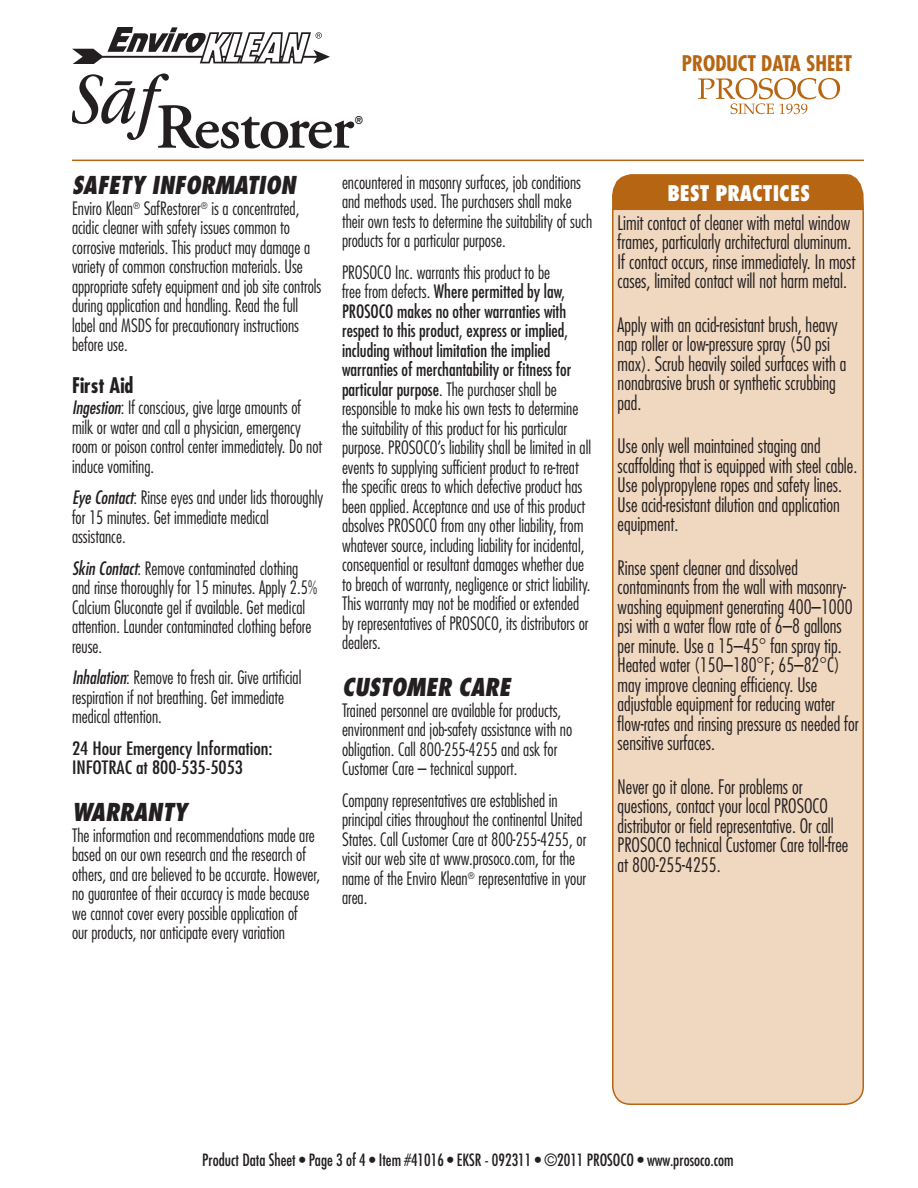
<style>
.page{position:relative;width:918px;height:1188px;background:#fff}
.page>*{position:absolute;margin:0;border:0;box-sizing:border-box;transform-origin:0 0}
._04_Section_Header{font:italic 800 condensed 24px "Futura Std";color:#231f20}
.t1{font:700 condensed 21px "Futura Std";color:#b66512}
._10_Side_Box_Header{font:800 condensed 21px "Futura Std";color:#fff}
._05_Sub-Header{font:700 condensed 21px "Futura Std";color:#231f20}
._11_Side_Box_Body_Co{font:300 condensed 19.5px/19.5px "Futura Std";color:#231f20}
._06_Body_Copy{font:300 condensed 18px/19.5px "Futura Std";color:#231f20}
._06_Body_Copy-2{font:condensed 18px/19.5px "Futura Std";color:#231f20;scale:1.1 1}
._99_Item_Box{font:condensed 16.5px "Futura Std";color:#231f20}
._02_5_Product_Name_2{font:800 10.5px "Futura Std";color:#231f20;scale:.91 1}
.s1{font-weight:400;font-style:italic}
.s2{font-weight:400}
</style>
<div class="page">
<div style="left:613px;top:195px;width:250px;height:909px;background:#f0d7c0;border-radius:18px"></div>
<div style="left:612px;top:194px;width:252px;height:911px;border:2px solid #b66512;border-radius:18px"></div>
<svg style="left:612px;top:174px;width:252px;height:37px;background:#b96b1c"></svg>
<hr style="left:72px;top:160px;width:792px;height:1px;background:#b66512">
<svg style="left:698px;top:78px;width:142px;height:36px"></svg>
<svg style="left:72px;top:27px;width:258px;height:37px"></svg>
<svg style="left:72px;top:74px;width:282px;height:74px"></svg>
<p class="_02_5_Product_Name_2" style="left:355px;top:114px;width:10px">®</p>
<p class="_04_Section_Header" style="left:72px;top:170px;width:225px">SAFETY INFORMATION</p>
<p class="_06_Body_Copy" style="left:72px;top:199px;width:251px">Enviro Klean<sup>®</sup> SafRestorer<sup>®</sup> is a concentrated, acidic cleaner with safety issues common to corrosive materials. This product may damage a variety of common construction materials. Use appropriate safety equipment and job site controls during application and handling. Read the full label and MSDS for precautionary instructions before use.</p>
<p class="_05_Sub-Header" style="left:72px;top:373px;width:63px">First Aid</p>
<p class="_06_Body_Copy" style="left:72px;top:398px;width:252px"><span class="s1">Ingestion</span>: If conscious, give large amounts of milk or water and call a physician, emergency room or poison control center immediately. Do not induce vomiting.</p>
<p class="_06_Body_Copy" style="left:72px;top:488px;width:253px"><span class="s1">Eye Contact</span>: Rinse eyes and under lids thoroughly for 15 minutes. Get immediate medical assistance.</p>
<p class="_06_Body_Copy" style="left:72px;top:559px;width:247px"><span class="s1">Skin Contact</span>: Remove contaminated clothing and rinse thoroughly for 15 minutes. Apply 2.5% Calcium Gluconate gel if available. Get medical attention. Launder contaminated clothing before reuse.</p>
<p class="_06_Body_Copy" style="left:72px;top:668px;width:231px"><span class="s1">Inhalation</span>: Remove to fresh air. Give artificial respiration if not breathing. Get immediate medical attention.</p>
<p class="_06_Body_Copy-2" style="left:72px;top:738px;width:184px">24 Hour Emergency Information:<br>INFOTRAC at 800-535-5053</p>
<p class="_04_Section_Header" style="left:72px;top:797px;width:117px">WARRANTY</p>
<p class="_06_Body_Copy" style="left:72px;top:826px;width:250px">The information and recommendations made are based on our own research and the research of others, and are believed to be accurate. However, no guarantee of their accuracy is made because we cannot cover every possible application of<br>our products, nor anticipate every variation</p>
<p class="_06_Body_Copy" style="left:342px;top:173px;width:252px">encountered in masonry surfaces, job conditions and methods used. The purchasers shall make their own tests to determine the suitability of such products for a particular purpose.</p>
<p class="_06_Body_Copy" style="left:342px;top:263px;width:251px">PROSOCO Inc. warrants this product to be<br>free from defects. <span class="s2">Where permitted by law, PROSOCO makes no other warranties with respect to this product, express or implied, including without limitation the implied warranties of merchantability or fitness for particular purpose</span>. The purchaser shall be responsible to make his own tests to determine the suitability of this product for his particular purpose. PROSOCO’s liability shall be limited in all events to supplying sufficient product to re-treat the specific areas to which defective product has been applied. Acceptance and use of this product absolves PROSOCO from any other liability, from whatever source, including liability for incidental, consequential or resultant damages whether due to breach of warranty, negligence or strict liability.<br>This warranty may not be modified or extended by representatives of PROSOCO, its distributors or dealers.</p>
<p class="_04_Section_Header" style="left:342px;top:672px;width:170px">CUSTOMER CARE</p>
<p class="_06_Body_Copy" style="left:342px;top:701px;width:232px">Trained personnel are available for products, environment and job-safety assistance with no obligation. Call 800-255-4255 and ask for Customer Care – technical support.</p>
<p class="_06_Body_Copy" style="left:342px;top:791px;width:246px">Company representatives are established in principal cities throughout the continental United States. Call Customer Care at 800-255-4255, or visit our web site at www.prosoco.com, for the name of the Enviro Klean<sup>®</sup> representative in your area.</p>
<p class="t1" style="left:682px;top:51px;width:172px">PRODUCT DATA SHEET</p>
<p class="_10_Side_Box_Header" style="left:667px;top:180px;width:144px">BEST PRACTICES</p>
<p class="_11_Side_Box_Body_Co" style="left:618px;top:213px;width:239px">Limit contact of cleaner with metal window frames, particularly architectural aluminum.<br>If contact occurs, rinse immediately. In most cases, limited contact will not harm metal.</p>
<p class="_11_Side_Box_Body_Co" style="left:618px;top:315px;width:230px">Apply with an acid-resistant brush, heavy nap roller or low-pressure spray (50 psi max). Scrub heavily soiled surfaces with a nonabrasive brush or synthetic scrubbing pad.</p>
<p class="_11_Side_Box_Body_Co" style="left:618px;top:436px;width:241px">Use only well maintained staging and scaffolding that is equipped with steel cable.<br>Use polypropylene ropes and safety lines.<br>Use acid-resistant dilution and application equipment.</p>
<p class="_11_Side_Box_Body_Co" style="left:618px;top:558px;width:243px">Rinse spent cleaner and dissolved contaminants from the wall with masonry&shy;washing equipment generating 400–1000 psi with a water flow rate of 6–8 gallons per minute. Use a 15–45° fan spray tip.<br>Heated water (150–180°F; 65–82°C) may improve cleaning efficiency. Use adjustable equipment for reducing water flow-rates and rinsing pressure as needed for sensitive surfaces.</p>
<p class="_11_Side_Box_Body_Co" style="left:618px;top:777px;width:232px">Never go it alone. For problems or questions, contact your local PROSOCO distributor or field representative. Or call PROSOCO technical Customer Care toll-free at 800-255-4255.</p>
<p class="_99_Item_Box" style="left:202px;top:1150px;width:533px">Product Data Sheet • Page 3 of 4 • Item #41016 • EKSR - 092311 • ©2011 PROSOCO • www.prosoco.com</p>
</div>
